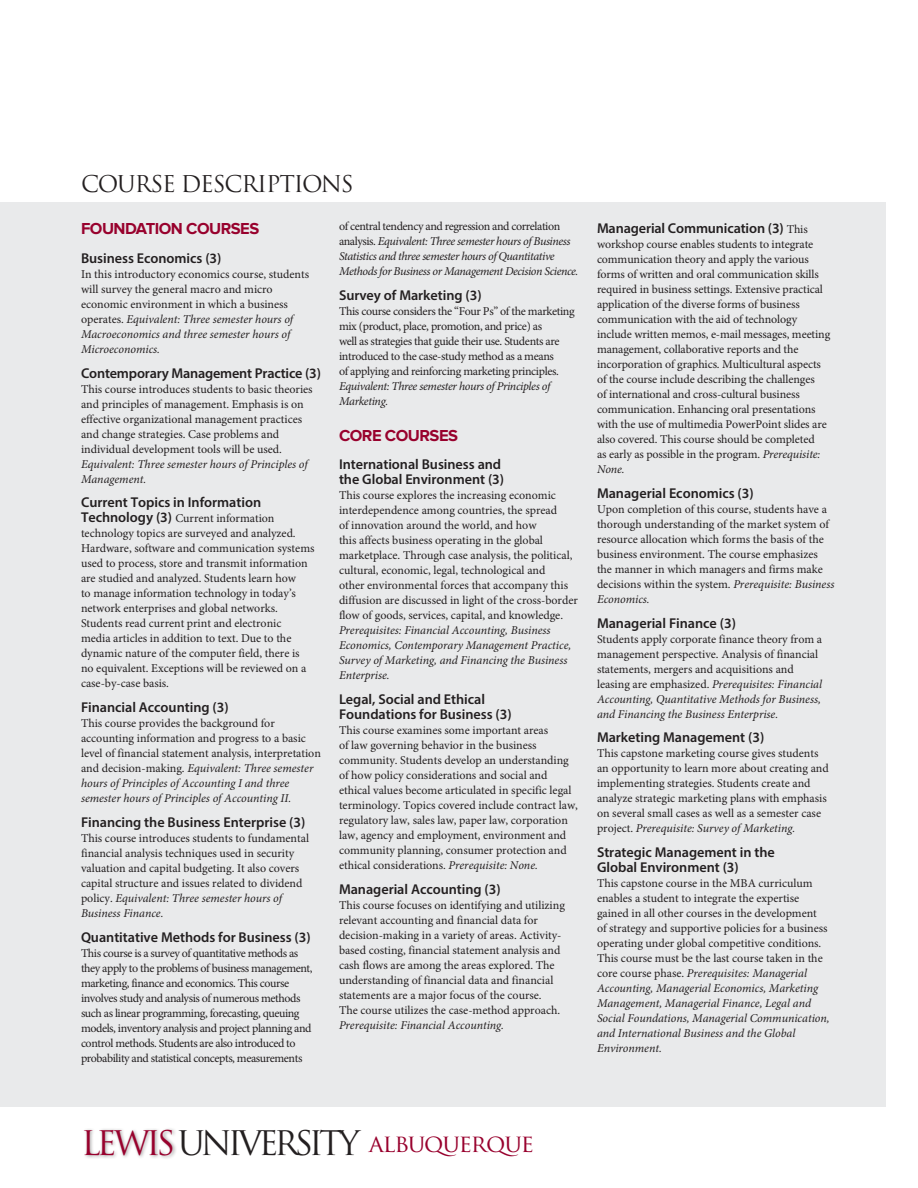
<style>
.page{position:relative;width:918px;height:1188px;background:#fff}
.page>*{position:absolute;margin:0;border:0;box-sizing:border-box;transform-origin:0 0}
.t1{font:33px "Trajan Pro";letter-spacing:-.12em;color:#98012d}
.t2{font:24px "Trajan Pro";letter-spacing:-.05em;color:#98012d}
.Degree_Names_Brown{font:22.5px "Trajan Pro";letter-spacing:-.05em;color:#231f20}
.Degree_Names_Brown-2{font:700 16.5px "Proxima Nova";letter-spacing:-.03em;color:#98012d}
.Course_Descriptions{font:600 14.25px/15px "Myriad Pro";letter-spacing:-.005em;color:#231f20}
.Course_Descriptions-2{font:12px/15px "Minion Pro";letter-spacing:-.005em;color:#231f20}
.Course_Descriptions-3{font:12px/15px "Minion Pro";letter-spacing:-.035em;color:#231f20}
.Course_Descriptions-4{font:12px/15px "Minion Pro";letter-spacing:-.03em;color:#231f20}
.Course_Descriptions-5{font:italic 12px/15px "Minion Pro";letter-spacing:-.035em;color:#231f20}
.s1{font-style:italic}
.s2{font-family:"Myriad Pro";font-weight:600;font-size:14.25px}
.s3{font-style:normal}
.s4{font-family:"Minion Pro";font-weight:400;font-size:12px}
.s5{font-size:33px;color:#231f20}
</style>
<div class="page">
<div style="left:0;top:202px;width:886px;height:905px;background:#e9eaeb"></div>
<div style="left:83px;top:1127px;width:95px;height:33px;background:#231f20;opacity:.4"></div>
<p class="Degree_Names_Brown" style="left:81px;top:170px;width:274px">COURSE DESCRIPTIONS</p>
<p class="Degree_Names_Brown-2" style="left:81px;top:219px;width:180px">FOUNDATION COURSES</p>
<p class="Course_Descriptions" style="left:81px;top:250px;width:142px">Business Economics (3)</p>
<p class="Course_Descriptions-2" style="left:81px;top:267px;width:230px">In this introductory economics course, students will survey the general macro and micro economic environment in which a business operates. <span class="s1">Equivalent: Three semester hours of Macroeconomics and three semester hours of Microeconomics.</span></p>
<p class="Course_Descriptions" style="left:81px;top:365px;width:242px">Contemporary Management Practice (3)</p>
<p class="Course_Descriptions-2" style="left:81px;top:381px;width:233px">This course introduces students to basic theories and principles of management. Emphasis is on effective organizational management practices and change strategies. Case problems and individual development tools will be used.<br><span class="s1">Equivalent: Three semester hours of Principles of Management.</span></p>
<p class="Course_Descriptions" style="left:81px;top:495px;width:182px">Current Topics in Information</p>
<p class="Course_Descriptions-2" style="left:81px;top:511px;width:235px"><span class="s2">Technology (3)</span> Current information technology topics are surveyed and analyzed.<br>Hardware, software and communication systems used to process, store and transmit information are studied and analyzed. Students learn how<br>to manage information technology in today’s network enterprises and global networks.<br>Students read current print and electronic<br>media articles in addition to text. Due to the dynamic nature of the computer field, there is no equivalent. Exceptions will be reviewed on a case-by-case basis.</p>
<p class="Course_Descriptions" style="left:81px;top:700px;width:149px">Financial Accounting (3)</p>
<p class="Course_Descriptions-2" style="left:81px;top:716px;width:241px">This course provides the background for accounting information and progress to a basic level of financial statement analysis, interpretation and decision-making. <span class="s1">Equivalent: Three semester hours of Principles of Accounting I and three semester hours of Principles of Accounting II.</span></p>
<p class="Course_Descriptions" style="left:81px;top:814px;width:226px">Financing the Business Enterprise (3)</p>
<p class="Course_Descriptions-2" style="left:81px;top:831px;width:230px">This course introduces students to fundamental financial analysis techniques used in security valuation and capital budgeting. It also covers capital structure and issues related to dividend policy. <span class="s1">Equivalent: Three semester hours of Business Finance.</span></p>
<p class="Course_Descriptions" style="left:81px;top:929px;width:231px">Quantitative Methods for Business (3)</p>
<p class="Course_Descriptions-3" style="left:81px;top:945px;width:233px">This course is a survey of quantitative methods as they apply to the problems of business management, marketing, finance and economics. This course involves study and analysis of numerous methods such as linear programming, forecasting, queuing models, inventory analysis and project planning and control methods. Students are also introduced to probability and statistical concepts, measurements</p>
<p class="Course_Descriptions-5" style="left:339px;top:219px;width:241px"><span class="s3">of central tendency and regression and correlation analysis.</span> Equivalent: Three semester hours of Business Statistics and three semester hours of Quantitative Methods for Business or Management Decision Science.</p>
<p class="Course_Descriptions" style="left:339px;top:287px;width:144px">Survey of Marketing (3)</p>
<p class="Course_Descriptions-4" style="left:339px;top:304px;width:237px">This course considers the “Four Ps” of the marketing mix (product, place, promotion, and price) as<br>well as strategies that guide their use. Students are introduced to the case-study method as a means<br>of applying and reinforcing marketing principles.<br><span class="s1">Equivalent: Three semester hours of Principles of Marketing.</span></p>
<p class="Degree_Names_Brown-2" style="left:339px;top:426px;width:121px">CORE COURSES</p>
<p class="Course_Descriptions" style="left:339px;top:457px;width:167px">International Business and the Global Environment (3)</p>
<p class="Course_Descriptions-2" style="left:339px;top:488px;width:240px">This course explores the increasing economic interdependence among countries, the spread<br>of innovation around the world, and how<br>this affects business operating in the global marketplace. Through case analysis, the political, cultural, economic, legal, technological and<br>other environmental forces that accompany this diffusion are discussed in light of the cross-border flow of goods, services, capital, and knowledge.<br><span class="s1">Prerequisites: Financial Accounting, Business Economics, Contemporary Management Practice, Survey of Marketing, and Financing the Business Enterprise.</span></p>
<p class="Course_Descriptions" style="left:339px;top:691px;width:174px">Legal, Social and Ethical<br>Foundations for Business (3)</p>
<p class="Course_Descriptions-2" style="left:339px;top:723px;width:240px">This course examines some important areas<br>of law governing behavior in the business community. Students develop an understanding of how policy considerations and social and ethical values become articulated in specific legal terminology. Topics covered include contract law, regulatory law, sales law, paper law, corporation law, agency and employment, environment and community planning, consumer protection and ethical considerations. <span class="s1">Prerequisite: None.</span></p>
<p class="Course_Descriptions" style="left:339px;top:881px;width:163px">Managerial Accounting (3)</p>
<p class="Course_Descriptions-2" style="left:339px;top:898px;width:227px">This course focuses on identifying and utilizing relevant accounting and financial data for decision-making in a variety of areas. Activity&shy;based costing, financial statement analysis and cash flows are among the areas explored. The understanding of financial data and financial statements are a major focus of the course.<br>The course utilizes the case-method approach.<br><span class="s1">Prerequisite: Financial Accounting.</span></p>
<p class="Course_Descriptions" style="left:597px;top:221px;width:212px">Managerial Communication (3) <span class="s4">This</span></p>
<p class="Course_Descriptions-2" style="left:597px;top:237px;width:235px">workshop course enables students to integrate communication theory and apply the various forms of written and oral communication skills required in business settings. Extensive practical application of the diverse forms of business communication with the aid of technology include written memos, e-mail messages, meeting management, collaborative reports and the incorporation of graphics. Multicultural aspects of the course include describing the challenges<br>of international and cross-cultural business communication. Enhancing oral presentations with the use of multimedia PowerPoint slides are also covered. This course should be completed<br>as early as possible in the program. <span class="s1">Prerequisite:<br>None.</span></p>
<p class="Course_Descriptions" style="left:597px;top:485px;width:158px">Managerial Economics (3)</p>
<p class="Course_Descriptions-2" style="left:597px;top:502px;width:239px">Upon completion of this course, students have a thorough understanding of the market system of resource allocation which forms the basis of the business environment. The course emphasizes the manner in which managers and firms make decisions within the system. <span class="s1">Prerequisite: Business Economics.</span></p>
<p class="Course_Descriptions" style="left:597px;top:615px;width:140px">Managerial Finance (3)</p>
<p class="Course_Descriptions-2" style="left:597px;top:631px;width:227px">Students apply corporate finance theory from a management perspective. Analysis of financial statements, mergers and acquisitions and leasing are emphasized. <span class="s1">Prerequisites: Financial Accounting, Quantitative Methods for Business, and Financing the Business Enterprise.</span></p>
<p class="Course_Descriptions" style="left:597px;top:730px;width:169px">Marketing Management (3)</p>
<p class="Course_Descriptions-2" style="left:597px;top:746px;width:233px">This capstone marketing course gives students an opportunity to learn more about creating and implementing strategies. Students create and analyze strategic marketing plans with emphasis on several small cases as well as a semester case project. <span class="s1">Prerequisite: Survey of Marketing.</span></p>
<p class="Course_Descriptions" style="left:597px;top:845px;width:179px">Strategic Management in the<br>Global Environment (3)</p>
<p class="Course_Descriptions-2" style="left:597px;top:876px;width:234px">This capstone course in the MBA curriculum enables a student to integrate the expertise gained in all other courses in the development<br>of strategy and supportive policies for a business operating under global competitive conditions.<br>This course must be the last course taken in the core course phase. <span class="s1">Prerequisites: Managerial Accounting, Managerial Economics, Marketing Management, Managerial Finance, Legal and Social Foundations, Managerial Communication, and International Business and the Global Environment.</span></p>
<p class="t1" style="left:81px;top:1122px;width:96px">LEWIS</p>
<p class="t2" style="left:178px;top:1128px;width:358px"><span class="s5">UNIVERSITY</span> albuquerque</p>
</div>
